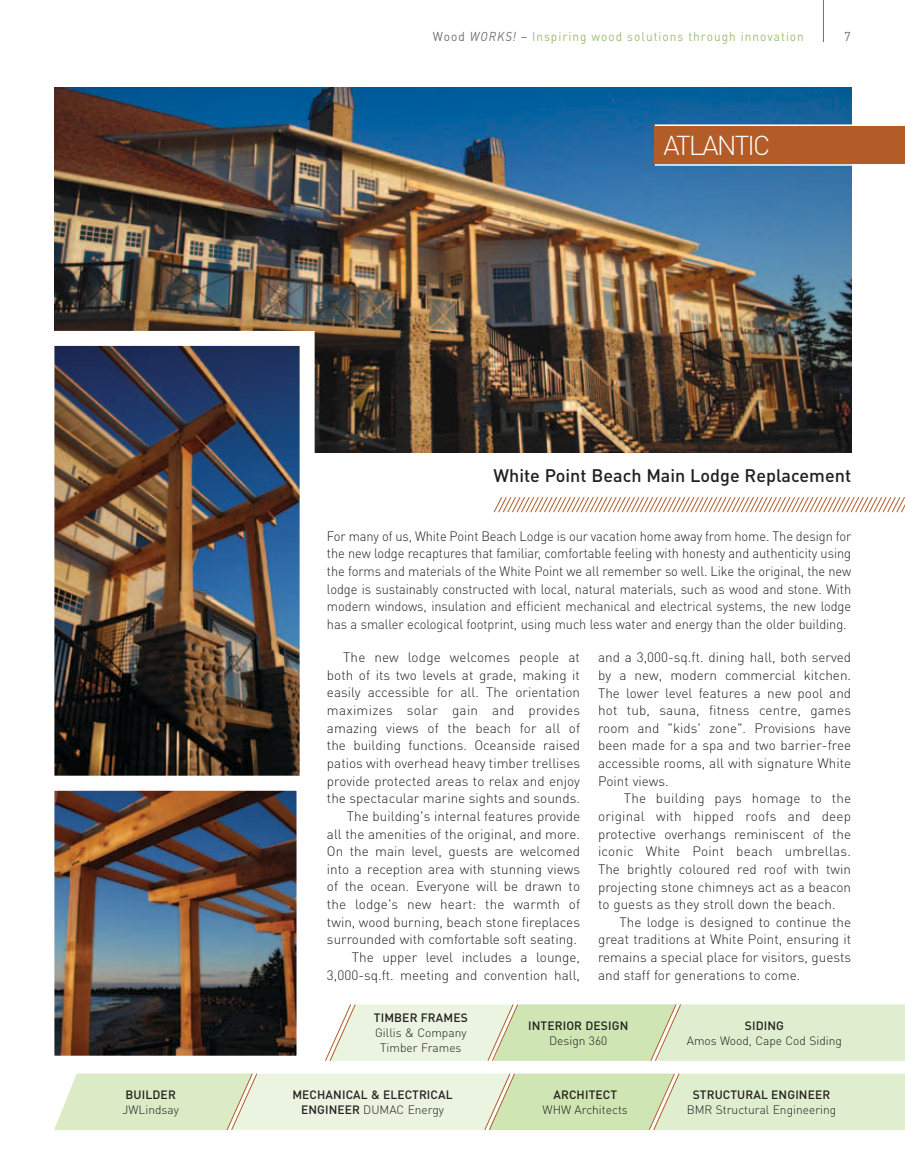
<style>
.page{position:relative;width:905px;height:1161px;background:#fff}
.page>*{position:absolute;margin:0;border:0;box-sizing:border-box;transform-origin:0 0}
.t1{font:300 27px "DIN Pro";letter-spacing:-.07em;color:#fff}
.t2{font:500 18px "DIN Pro";color:#231f20}
.t3{font:300 13.5px/17.7px "DIN Pro";color:#231f20;text-align:justify}
.t4{font:300 13.5px/17.7px "DIN Pro";color:#231f20;text-align:justify;scale:.95 1}
.t5{font:12.75px "DIN Pro";letter-spacing:.085em;color:#9cbe73;scale:.93 1}
.t6{font:12.75px "DIN Pro";color:#6f6f70}
.t7{font:300 12px/15px "DIN Pro";color:#231f20;text-align:center}
.t8{font:500 12px "DIN Pro";letter-spacing:.01em;color:#231f20}
.s1{color:#6f6f70}
.s2{font-style:italic;color:#6f6f70}
.s3{font-weight:500}
</style>
<div class="page">
<hr style="left:823px;top:0;width:1px;height:42px;background:#6f6f70">
<img style="left:54px;top:87px;width:797px;height:365px">
<img style="left:55px;top:347px;width:243px;height:428px">
<div style="left:39px;top:331px;width:275px;height:460px;border:15px solid #fff"></div>
<img style="left:55px;top:792px;width:240px;height:263px">
<svg style="left:494px;top:497px;width:410px;height:15px"></svg>
<svg style="left:54px;top:1073px;width:850px;height:57px;background:#dfedcd"></svg>
<svg style="left:325px;top:1004px;width:579px;height:57px;background:#deeccb"></svg>
<div style="left:654px;top:125px;width:250px;height:39px;background:#b35c27"></div>
<hr style="left:654px;top:124px;width:250px;height:2px;background:#fff">
<hr style="left:654px;top:164px;width:250px;height:2px;background:#fff">
<p class="t5" style="left:432px;top:27px;width:400px"><span class="s1">Wood</span> <span class="s2">WORKS!</span> <span class="s1">–</span> Inspiring wood solutions through innovation</p>
<p class="t6" style="left:844px;top:28px;width:8px">7</p>
<h1 class="t1" style="left:663px;top:127px;width:104px">atlantic</h1>
<p class="t8" style="left:125px;top:1086px;width:28px">BUILDE</p>
<p class="t8" style="left:168px;top:1086px;width:9px">R</p>
<p class="t7" style="left:122px;top:1102px;width:58px">JWLindsay</p>
<h2 class="t2" style="left:493px;top:463px;width:359px">WHITE POINT BEACH MAIN LODGE REPLACEMENT</h2>
<p class="t4" style="left:327px;top:526px;width:553px">For many of us, White Point Beach Lodge is our vacation home away from home. The design for the new lodge recaptures that familiar, comfortable feeling with honesty and authenticity using the forms and materials of the White Point we all remember so well. Like the original, the new lodge is sustainably constructed with local, natural materials, such as wood and stone. With modern windows, insulation and efficient mechanical and electrical systems, the new lodge has a smaller ecological footprint, using much less water and energy than the older building.</p>
<p class="t3" style="left:327px;top:648px;width:255px;text-align:right">The new lodge welcomes people at both of its two levels at grade, making it easily accessible for all. The orientation maximizes solar gain and provides amazing views of the beach for all of the building functions. Oceanside raised patios with overhead heavy timber trellises provide protected areas to relax and enjoy the spectacular marine sights and sounds.<br>The building's internal features provide<br>all the amenities of the original, and more.<br>On the main level, guests are welcomed into a reception area with stunning views of the ocean. Everyone will be drawn to the lodge's new heart: the warmth of twin, wood burning, beach stone fireplaces surrounded with comfortable soft seating.<br>The upper level includes a lounge, 3,000-sq.ft. meeting and convention hall,</p>
<p class="t3" style="left:598px;top:648px;width:255px">and a 3,000-sq.ft. dining hall, both served by a new, modern commercial kitchen.<br>The lower level features a new pool and hot tub, sauna, fitness centre, games room and "kids' zone". Provisions have been made for a spa and two barrier-free accessible rooms, all with signature White Point views.</p>
<p class="t3" style="left:598px;top:789px;width:254px;text-indent:26px">The building pays homage to the original with hipped roofs and deep protective overhangs reminiscent of the iconic White Point beach umbrellas.<br>The brightly coloured red roof with twin projecting stone chimneys act as a beacon to guests as they stroll down the beach.</p>
<p class="t3" style="left:598px;top:913px;width:254px;text-indent:21px">The lodge is designed to continue the great traditions at White Point, ensuring it remains a special place for visitors, guests and staff for generations to come.</p>
<p class="t8" style="left:374px;top:1010px;width:20px">TIMBE</p>
<p class="t8" style="left:409px;top:1010px;width:36px">R FRAMES</p>
<p class="t7" style="left:375px;top:1025px;width:93px">Gillis &amp; Company<br>Timber Frames</p>
<p class="t8" style="left:292px;top:1086px;width:62px">MECHANICAL</p>
<p class="t8" style="left:371px;top:1086px;width:28px">&amp; ELEC</p>
<p class="t8" style="left:412px;top:1086px;width:27px">TRICAL</p>
<p class="t8" style="left:301px;top:1101px;width:36px">ENGINEE</p>
<p class="t7" style="left:352px;top:1102px;width:93px"><span class="s3">R</span> DU MAC Energy</p>
<p class="t8" style="left:528px;top:1017px;width:99px">INTERIOR DESIGN</p>
<p class="t7" style="left:549px;top:1032px;width:60px">Design 360</p>
<p class="t8" style="left:553px;top:1086px;width:65px">ARCHITECT</p>
<p class="t7" style="left:542px;top:1102px;width:87px">WHW Architects</p>
<p class="t8" style="left:744px;top:1017px;width:41px">SIDING</p>
<p class="t7" style="left:686px;top:1032px;width:157px">Amos Wood, Cape Cod Siding</p>
<p class="t8" style="left:692px;top:1086px;width:115px">STRUCTU RAL EN GINEE</p>
<p class="t8" style="left:822px;top:1086px;width:9px">R</p>
<p class="t7" style="left:686px;top:1102px;width:151px">BMR Structural Engineering</p>
</div>
